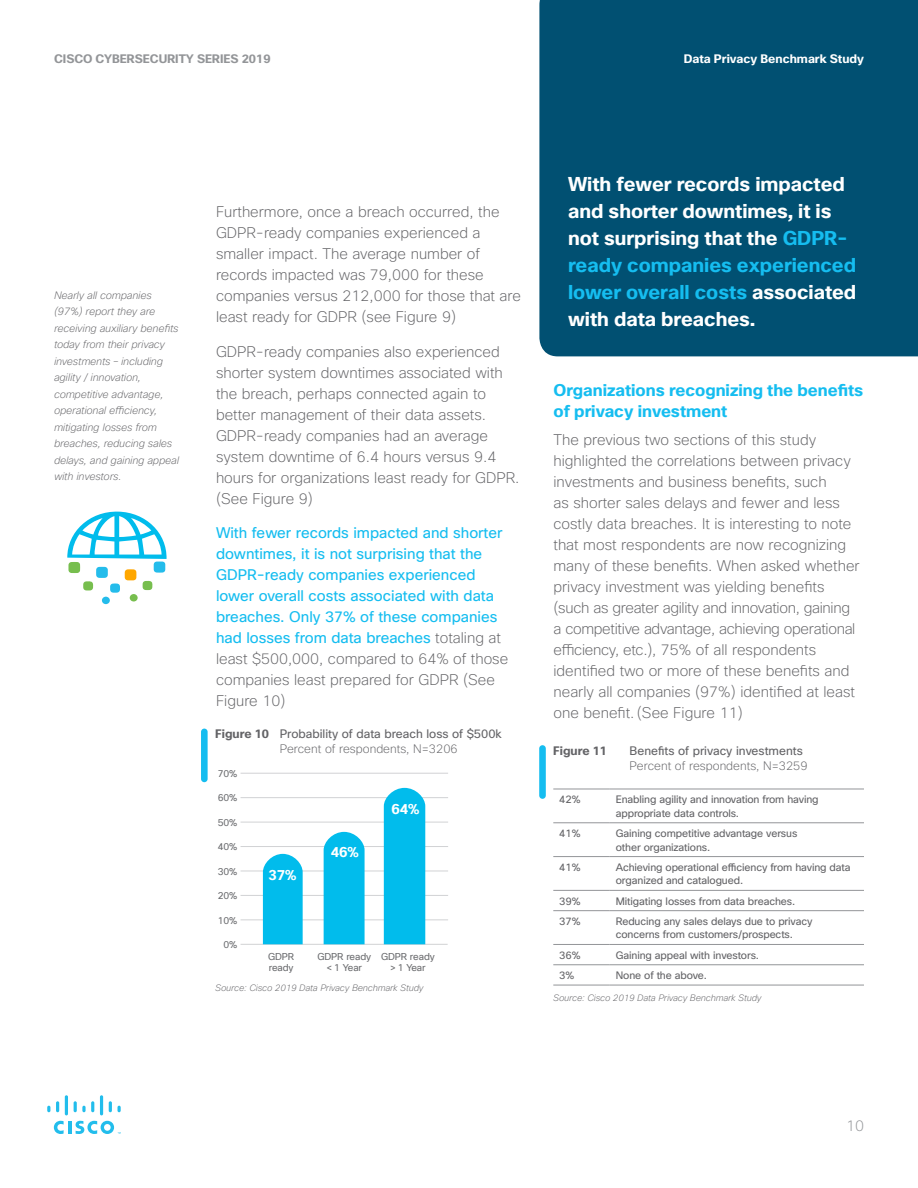
<style>
.page{position:relative;width:918px;height:1188px;background:#fff}
.page>*{position:absolute;margin:0;border:0;box-sizing:border-box;transform-origin:0 0}
.Dk_Blue_Callout_copy{font:700 19.5px/27px "Cisco Sans";color:#fff}
.Subtitle_Level_1{font:700 16.5px/21px "Cisco Sans";color:#15bdf0}
.Body{font:200 15px/21px "Cisco Sans";color:#636366}
.Body-2{font:15px/21px "Cisco Sans";color:#15bdf0}
.t1{font:200 15px "Cisco Sans";color:#939598}
.t2{font:700 14.1px "Cisco Sans TT";color:#fff}
.Chart_title{font:12px "Cisco Sans";color:#636366}
.Chart_N{font:200 12px "Cisco Sans";color:#636366}
.t3{font:700 12px "Cisco Sans";color:#939598}
.Page_Header{font:700 12px "Cisco Sans";color:#fff}
.Chart_title-2{font:700 12px "Cisco Sans";color:#636366}
.Chart_body{font:10.5px/13.5px "Cisco Sans";letter-spacing:-.01em;color:#636366}
.Body-3{font:italic 200 10.5px/16.5px "Cisco Sans";color:#636366}
.t4{font:9.75px/11.7px "Cisco Sans TT";letter-spacing:-.01em;color:#6c6d70;text-align:center}
.Chart_attrib{font:italic 200 9px "Cisco Sans";color:#636366}
.s1{font-weight:200;color:#636366}
.s2{color:#15bdf0}
</style>
<div class="page">
<svg style="left:47px;top:1106px;width:3px;height:6px"></svg>
<svg style="left:56px;top:1101px;width:3px;height:11px"></svg>
<hr style="left:65px;top:1095px;width:3px;height:20px;background:#22bdec;border-radius:2px">
<svg style="left:74px;top:1101px;width:20px;height:11px"></svg>
<hr style="left:100px;top:1095px;width:3px;height:20px;background:#22bdec;border-radius:2px">
<svg style="left:109px;top:1101px;width:3px;height:11px"></svg>
<svg style="left:118px;top:1106px;width:3px;height:6px"></svg>
<svg style="left:54px;top:1121px;width:67px;height:13px"></svg>
<div style="left:539px;top:0;width:379px;height:356px;background:#015072"></div>
<div style="left:539px;top:745px;width:7px;height:54px;background:#15bdf0;border-radius:3px"></div>
<hr style="left:553px;top:789px;width:57px;height:1px;background:#939598">
<hr style="left:610px;top:789px;width:254px;height:1px;background:#939598">
<hr style="left:553px;top:823px;width:57px;height:1px;background:#939598">
<hr style="left:610px;top:823px;width:254px;height:1px;background:#939598">
<hr style="left:553px;top:856px;width:57px;height:1px;background:#939598">
<hr style="left:610px;top:856px;width:254px;height:1px;background:#939598">
<hr style="left:553px;top:890px;width:57px;height:1px;background:#939598">
<hr style="left:610px;top:890px;width:254px;height:1px;background:#939598">
<hr style="left:553px;top:910px;width:57px;height:1px;background:#939598">
<hr style="left:610px;top:910px;width:254px;height:1px;background:#939598">
<hr style="left:553px;top:944px;width:57px;height:1px;background:#939598">
<hr style="left:610px;top:944px;width:254px;height:1px;background:#939598">
<hr style="left:553px;top:965px;width:57px;height:1px;background:#939598">
<hr style="left:610px;top:965px;width:254px;height:1px;background:#939598">
<hr style="left:553px;top:985px;width:57px;height:1px;background:#939598">
<hr style="left:610px;top:985px;width:254px;height:1px;background:#939598">
<div style="left:201px;top:729px;width:7px;height:53px;background:#15bdf0;border-radius:3px"></div>
<hr style="left:241px;top:944px;width:207px;height:1px;background:#d1d2d4">
<hr style="left:241px;top:920px;width:207px;height:1px;background:#d1d2d4">
<hr style="left:241px;top:895px;width:207px;height:1px;background:#d1d2d4">
<hr style="left:241px;top:871px;width:207px;height:1px;background:#d1d2d4">
<hr style="left:241px;top:846px;width:207px;height:1px;background:#d1d2d4">
<hr style="left:241px;top:822px;width:207px;height:1px;background:#d1d2d4">
<hr style="left:241px;top:797px;width:207px;height:1px;background:#d1d2d4">
<hr style="left:241px;top:773px;width:207px;height:1px;background:#d1d2d4">
<div style="left:384px;top:788px;width:41px;height:156px;background:#01bcec"></div>
<div style="left:324px;top:832px;width:41px;height:112px;background:#01bcec"></div>
<svg style="left:263px;top:854px;width:40px;height:90px;background:#0ebfed"></svg>
<svg style="left:67px;top:511px;width:100px;height:82px"></svg>
<div style="left:130px;top:594px;width:8px;height:8px;background:#77be4e;border-radius:50%"></div>
<div style="left:102px;top:597px;width:8px;height:7px;background:#24bceb;border-radius:50%"></div>
<p class="t3" style="left:54px;top:52px;width:218px">CISCO CYBERSECURITY SERIES 2019</p>
<p class="Page_Header" style="left:684px;top:52px;width:182px">Data Privacy Benchmark Study</p>
<p class="Body-3" style="left:54px;top:287px;width:126px">Nearly all companies (97%) report they are receiving auxiliary benefits today from their privacy investments – including agility / innovation, competitive advantage, operational efficiency, mitigating losses from breaches, reducing sales delays, and gaining appeal with investors.</p>
<p class="Body" style="left:216px;top:201px;width:307px">Furthermore, once a breach occurred, the GDPR-ready companies experienced a smaller impact. The average number of records impacted was 79,000 for these companies versus 212,000 for those that are least ready for GDPR (see Figure 9)</p>
<p class="Body" style="left:216px;top:341px;width:305px">GDPR-ready companies also experienced shorter system downtimes associated with the breach, perhaps connected again to better management of their data assets.<br>GDPR-ready companies had an average system downtime of 6.4 hours versus 9.4 hours for organizations least ready for GDPR. (See Figure 9)</p>
<p class="Body-2" style="left:216px;top:522px;width:294px">With fewer records impacted and shorter downtimes, it is not surprising that the GDPR-ready companies experienced lower overall costs associated with data breaches. Only 37% of these companies had losses from data breaches <span class="s1">totaling at least $500,000, compared to 64% of those companies least prepared for GDPR (See Figure 10)</span></p>
<p class="Chart_title-2" style="left:215px;top:726px;width:55px">Figure 10</p>
<p class="t4" style="left:218px;top:768px;width:21px">70%</p>
<p class="t4" style="left:218px;top:792px;width:21px">60%</p>
<p class="t4" style="left:218px;top:816px;width:21px">50%</p>
<p class="t4" style="left:218px;top:841px;width:21px">40%</p>
<p class="Chart_title" style="left:280px;top:726px;width:224px">Probability of data breach loss of $500k</p>
<p class="Chart_N" style="left:280px;top:741px;width:180px">Percent of respondents, N=3206</p>
<p class="t2" style="left:331px;top:844px;width:29px">46%</p>
<p class="t2" style="left:391px;top:800px;width:29px">64%</p>
<p class="t4" style="left:218px;top:865px;width:21px">30%</p>
<p class="t4" style="left:218px;top:890px;width:21px">20%</p>
<p class="t4" style="left:218px;top:914px;width:21px">10%</p>
<p class="t4" style="left:223px;top:939px;width:15px">0%</p>
<p class="t2" style="left:269px;top:866px;width:29px">37%</p>
<p class="t4" style="left:268px;top:951px;width:28px;text-align:left">GDPR ready</p>
<p class="t4" style="left:317px;top:951px;width:55px">GDPR ready &lt; 1 Year</p>
<p class="t4" style="left:381px;top:951px;width:55px">GDPR ready &gt; 1 Year</p>
<p class="Chart_attrib" style="left:215px;top:982px;width:210px">Source: Cisco 2019 Data Privacy Benchmark Study</p>
<p class="Dk_Blue_Callout_copy" style="left:568px;top:171px;width:290px">With fewer records impacted and shorter downtimes, it is not surprising that the <span class="s2">GDPR&shy;ready companies experienced lower overall costs</span> associated with data breaches.</p>
<p class="Subtitle_Level_1" style="left:554px;top:381px;width:311px">Organizations recognizing the benefits of privacy investment</p>
<p class="Body" style="left:554px;top:429px;width:308px">The previous two sections of this study highlighted the correlations between privacy investments and business benefits, such<br>as shorter sales delays and fewer and less costly data breaches. It is interesting to note that most respondents are now recognizing many of these benefits. When asked whether privacy investment was yielding benefits (such as greater agility and innovation, gaining a competitive advantage, achieving operational efficiency, etc.), 75% of all respondents identified two or more of these benefits and nearly all companies (97%) identified at least one benefit. (See Figure 11)</p>
<p class="Chart_title-2" style="left:553px;top:743px;width:55px">Figure 11</p>
<p class="Chart_title" style="left:630px;top:743px;width:175px">Benefits of privacy investments</p>
<p class="Chart_N" style="left:630px;top:758px;width:180px">Percent of respondents, N=3259</p>
<p class="Chart_body" style="left:559px;top:793px;width:23px">42%</p>
<p class="Chart_body" style="left:616px;top:793px;width:204px">Enabling agility and innovation from having appropriate data controls.</p>
<p class="Chart_body" style="left:559px;top:827px;width:23px">41%</p>
<p class="Chart_body" style="left:616px;top:827px;width:183px">Gaining competitive advantage versus other organizations.</p>
<p class="Chart_body" style="left:559px;top:860px;width:23px">41%</p>
<p class="Chart_body" style="left:616px;top:860px;width:236px">Achieving operational efficiency from having data organized and catalogued.</p>
<p class="Chart_body" style="left:559px;top:894px;width:23px">39%</p>
<p class="Chart_body" style="left:616px;top:894px;width:181px">Mitigating losses from data breaches.</p>
<p class="Chart_body" style="left:559px;top:915px;width:23px">37%</p>
<p class="Chart_body" style="left:616px;top:915px;width:198px">Reducing any sales delays due to privacy concerns from customers/prospects.</p>
<p class="Chart_body" style="left:559px;top:948px;width:23px">36%</p>
<p class="Chart_body" style="left:616px;top:948px;width:145px">Gaining appeal with investors.</p>
<p class="Chart_body" style="left:559px;top:969px;width:17px">3%</p>
<p class="Chart_body" style="left:616px;top:969px;width:93px">None of the above.</p>
<p class="Chart_attrib" style="left:553px;top:992px;width:210px">Source: Cisco 2019 Data Privacy Benchmark Study</p>
<p class="t1" style="left:846px;top:1116px;width:19px">10</p>
</div>
